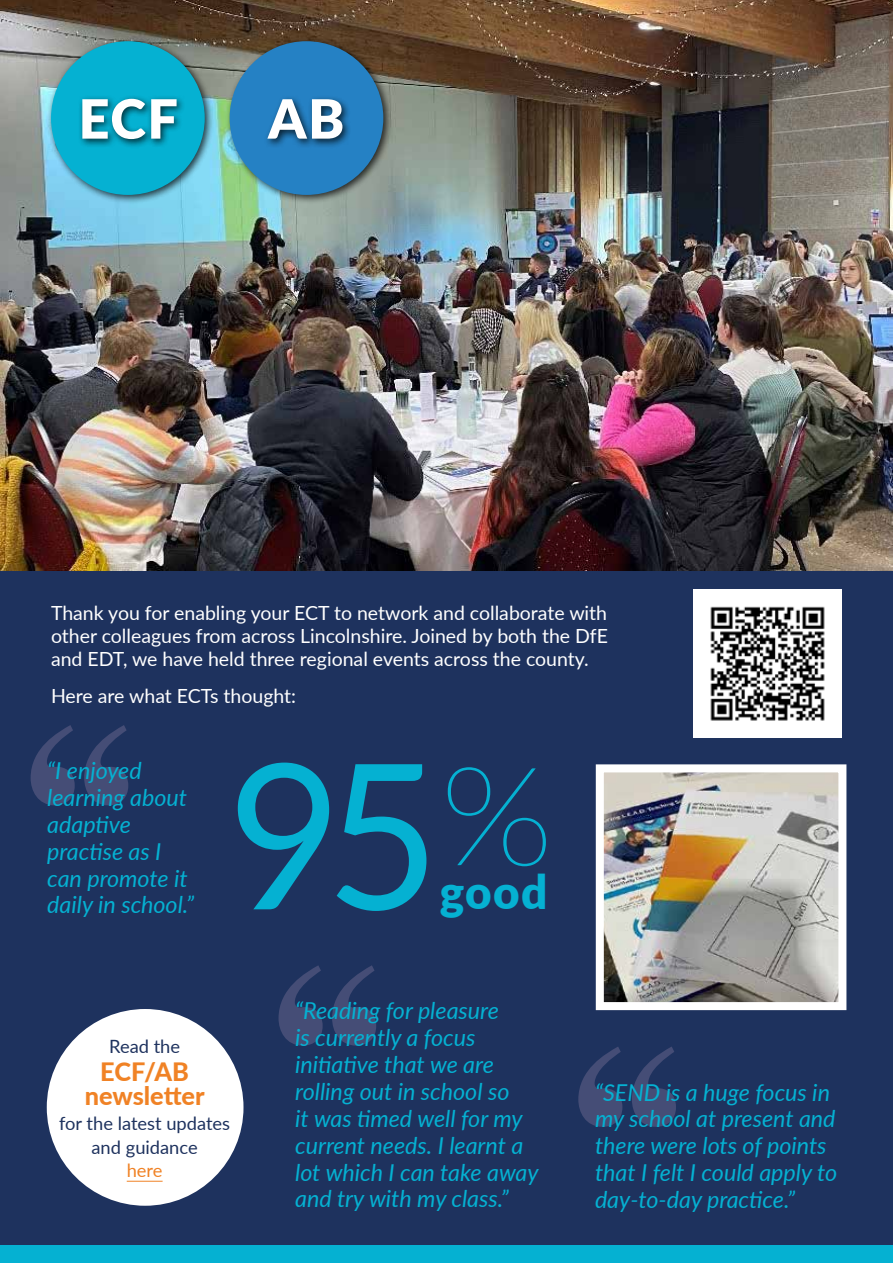
<style>
.page{position:relative;width:893px;height:1263px;background:#fff}
.page>*{position:absolute;margin:0;border:0;box-sizing:border-box;transform-origin:0 0}
.t1{font:202.5px "Lato";color:#05b1d2}
.t2{font:900 54px "Lato";color:#fff}
.t3{font:900 47.1px "Lato";color:#05b1d2}
.t4{font:800 25.35px/24.5px "Lato";color:#f08225;text-align:center}
.t5{font:italic 23.25px/26.8px "Lato";color:#05b1d2}
.t6{font:19.5px/23.4px "Lato";color:#fff;text-align:justify}
.t7{font:18.3px/24.5px "Lato";color:#1e325e;text-align:center}
.t8{font:18.3px "Lato";color:#f08225}
</style>
<div class="page">
<div style="left:0;top:544px;width:893px;height:719px;background:#1e325e"></div>
<img style="left:0;top:0;width:893px;height:571px">
<div style="left:0;top:1246px;width:893px;height:17px;background:#05b1d2"></div>
<div style="left:46px;top:37px;width:168px;height:168px;background:#000;opacity:.75"></div>
<div style="left:51px;top:41px;width:154px;height:154px;background:#05b1d2;border-radius:50%"></div>
<div style="left:78px;top:94px;width:108px;height:55px;background:#000;opacity:.75"></div>
<div style="left:693px;top:589px;width:149px;height:149px;background:#fff"></div>
<img style="left:710px;top:606px;width:115px;height:115px">
<img style="left:605px;top:773px;width:232px;height:228px">
<div style="left:596px;top:764px;width:250px;height:246px;border:8px solid #fff"></div>
<div style="left:225px;top:37px;width:168px;height:168px;background:#000;opacity:.75"></div>
<div style="left:230px;top:41px;width:153px;height:154px;background:#2581c4;border-radius:50%"></div>
<div style="left:264px;top:95px;width:88px;height:53px;background:#000;opacity:.75"></div>
<svg style="left:578px;top:1047px;width:98px;height:80px"></svg>
<svg style="left:31px;top:725px;width:97px;height:80px"></svg>
<svg style="left:279px;top:965px;width:97px;height:81px"></svg>
<div style="left:47px;top:1009px;width:196px;height:197px;background:#fff;border-radius:50%"></div>
<hr style="left:127px;top:1181px;width:36px;height:1px;background:#f08225">
<h2 class="t2" style="left:79px;top:78px;width:101px">ECF</h2>
<h2 class="t2" style="left:268px;top:78px;width:78px">AB</h2>
<p class="t6" style="left:51px;top:600px;width:558px">Thank you for enabling your ECT to network and collaborate with other colleagues from across Lincolnshire. Joined by both the DfE and EDT, we have held three regional events across the county.</p>
<p class="t6" style="left:51px;top:683px;width:247px">Here are what ECTs thought:</p>
<p class="t5" style="left:47px;top:756px;width:148px">“I enjoyed learning about adaptive practise as I can promote it daily in school.”</p>
<h1 class="t1" style="left:227px;top:691px;width:328px">95<sup>%</sup></h1>
<h3 class="t3" style="left:440px;top:856px;width:109px">good</h3>
<p class="t7" style="left:109px;top:1033px;width:73px">Read the</p>
<p class="t4" style="left:85px;top:1058px;width:121px">ECF/AB newsletter</p>
<p class="t7" style="left:59px;top:1110px;width:173px">for the latest updates and guidance</p>
<p class="t8" style="left:127px;top:1157px;width:37px">here</p>
<p class="t5" style="left:295px;top:996px;width:245px">“Reading for pleasure<br>is currently a focus initiative that we are rolling out in school so<br>it was timed well for my current needs. I learnt a lot which I can take away and try with my class.”</p>
<p class="t5" style="left:595px;top:1078px;width:244px">“SEND is a huge focus in my school at present and there were lots of points that I felt I could apply to day-to-day practice.”</p>
</div>
